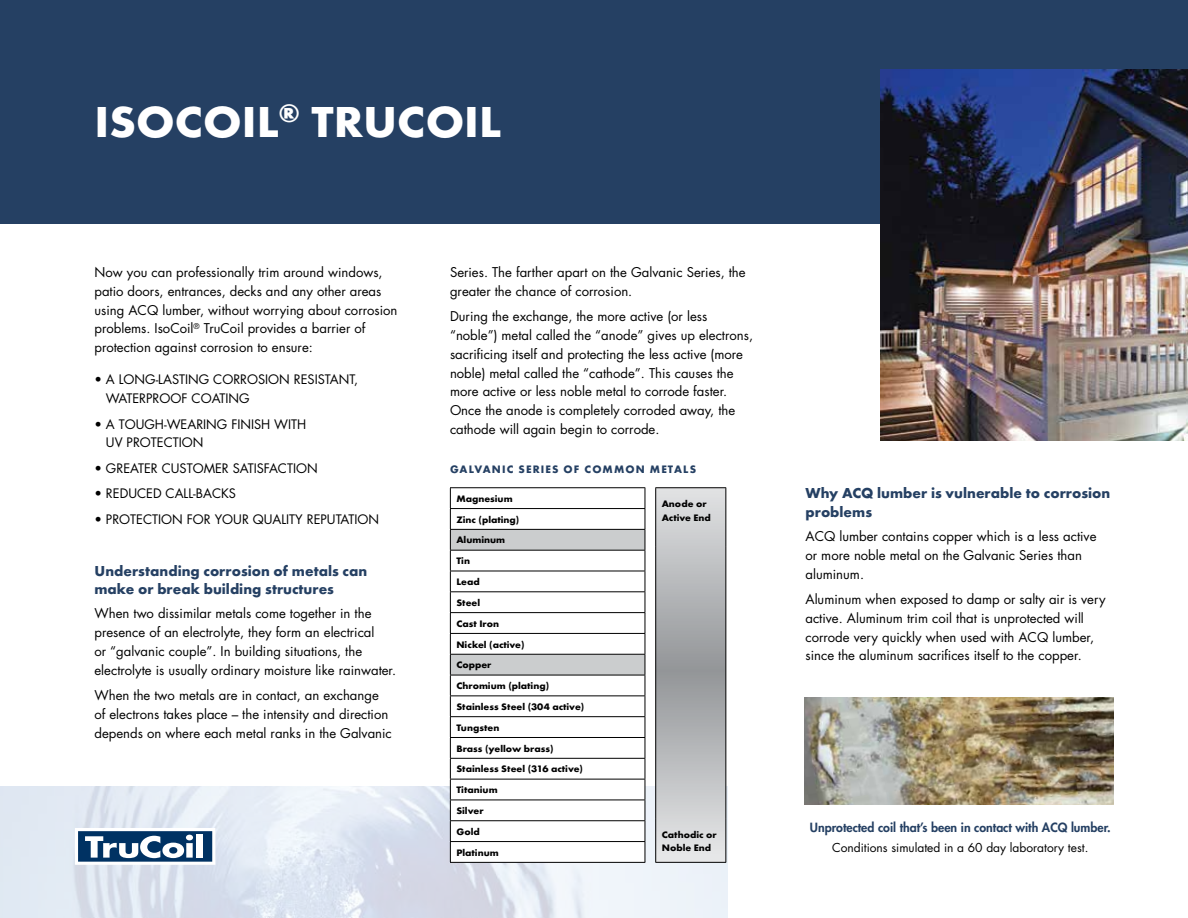
<style>
.page{position:relative;width:1188px;height:918px;background:#fff}
.page>*{position:absolute;margin:0;border:0;box-sizing:border-box;transform-origin:0 0}
.t1{font:700 45px "Futura T";color:#fff;scale:1.05 1}
.t2{font:700 15px/18.3px "Futura T";color:#254063}
.t3{font:13.2px/18.8px "Futura";color:#000}
.t4{font:12.75px/18.8px "Futura";color:#000}
.t5{font:800 12.3px "Futura";color:#254063}
.t6{font:12px "Futura";color:#000}
.t7{font:700 11.25px "Futura T";letter-spacing:.1em;color:#254063}
.t8{font:700 9.75px/20.9px "Futura T";color:#000;scale:1.05 1}
</style>
<div class="page">
<img style="left:0;top:787px;width:727px;height:131px">
<div style="left:0;top:0;width:1188px;height:224px;background:#254063"></div>
<img style="left:880px;top:69px;width:308px;height:372px">
<svg style="left:75px;top:828px;width:140px;height:37px"></svg>
<div style="left:196px;top:834px;width:7px;height:24px;background:#fff"></div>
<img style="left:805px;top:698px;width:309px;height:106px">
<hr style="left:450px;top:487px;width:195px;height:1px;background:#000">
<svg style="left:450px;top:488px;width:196px;height:374px"></svg>
<hr style="left:450px;top:862px;width:195px;height:1px;background:#000">
<svg style="left:656px;top:488px;width:69px;height:374px;background:#b9bbbd"></svg>
<hr style="left:655px;top:487px;width:71px;height:1px;background:#000">
<hr style="left:655px;top:488px;width:1px;height:59px;background:#000">
<hr style="left:725px;top:488px;width:1px;height:59px;background:#000">
<hr style="left:655px;top:547px;width:1px;height:272px;background:#000">
<hr style="left:725px;top:547px;width:1px;height:272px;background:#000">
<hr style="left:655px;top:819px;width:1px;height:43px;background:#000">
<hr style="left:725px;top:819px;width:1px;height:43px;background:#000">
<hr style="left:655px;top:862px;width:71px;height:1px;background:#000">
<h1 class="t1" style="left:94px;top:95px;width:389px">ISOCOIL<sup>®</sup> TRUCOIL</h1>
<p class="t3" style="left:94px;top:263px;width:305px">Now you can professionally trim around windows, patio doors, entrances, decks and any other areas using ACQ lumber, without worrying about corrosion problems. IsoCoil<sup>®</sup> TruCoil provides a barrier of protection against corrosion to ensure:</p>
<p class="t4" style="left:106px;top:370px;width:254px;text-indent:-11px">• A LONG-LASTING CORROSION RESISTANT,<br>WATERPROOF COATING</p>
<p class="t4" style="left:106px;top:414px;width:202px;text-indent:-11px">• A TOUGH-WEARING FINISH WITH<br>UV PROTECTION</p>
<p class="t4" style="left:94px;top:459px;width:225px">• GREATER CUSTOMER SATISFACTION</p>
<p class="t4" style="left:94px;top:484px;width:143px">• REDUCED CALL-BACKS</p>
<p class="t4" style="left:94px;top:510px;width:286px">• PROTECTION FOR YOUR QUALITY REPUTATION</p>
<p class="t2" style="left:94px;top:562px;width:274px">Understanding corrosion of metals can make or break building structures</p>
<p class="t3" style="left:94px;top:604px;width:303px">When two dissimilar metals come together in the presence of an electrolyte, they form an electrical<br>or “galvanic couple”. In building situations, the electrolyte is usually ordinary moisture like rainwater.</p>
<p class="t3" style="left:94px;top:686px;width:299px">When the two metals are in contact, an exchange of electrons takes place – the intensity and direction depends on where each metal ranks in the Galvanic</p>
<p class="t3" style="left:450px;top:263px;width:297px">Series. The farther apart on the Galvanic Series, the greater the chance of corrosion.</p>
<p class="t3" style="left:450px;top:307px;width:305px">During the exchange, the more active (or less “noble”) metal called the “anode” gives up electrons, sacrificing itself and protecting the less active (more noble) metal called the “cathode”. This causes the more active or less noble metal to corrode faster.<br>Once the anode is completely corroded away, the cathode will again begin to corrode.</p>
<p class="t7" style="left:450px;top:463px;width:248px">GALVANIC SERIES OF COMMON METALS</p>
<p class="t8" style="left:456px;top:488px;width:123px">Magnesium<br>Zinc (plating)<br>Aluminum<br>Tin<br>Lead<br>Steel<br>Cast Iron<br>Nickel (active)<br>Copper<br>Chromium (plating)<br>Stainless Steel (304 active)<br>Tungsten<br>Brass (yellow brass)<br>Stainless Steel (316 active)<br>Titanium<br>Silver<br>Gold<br>Platinum</p>
<p class="t8" style="left:662px;top:497px;width:48px;line-height:13.5px">Anode or<br>Active End</p>
<p class="t8" style="left:662px;top:828px;width:54px;line-height:13.5px">Cathodic or<br>Noble End</p>
<p class="t2" style="left:806px;top:484px;width:306px">Why ACQ lumber is vulnerable to corrosion problems</p>
<p class="t3" style="left:806px;top:527px;width:292px">ACQ lumber contains copper which is a less active or more noble metal on the Galvanic Series than aluminum.</p>
<p class="t3" style="left:806px;top:590px;width:302px">Aluminum when exposed to damp or salty air is very active. Aluminum trim coil that is unprotected will corrode very quickly when used with ACQ lumber, since the aluminum sacrifices itself to the copper.</p>
<p class="t5" style="left:810px;top:820px;width:302px">Unprotected coil that’s been in contact with ACQ lumber.</p>
<p class="t6" style="left:832px;top:839px;width:258px">Conditions simulated in a 60 day laboratory test.</p>
</div>
